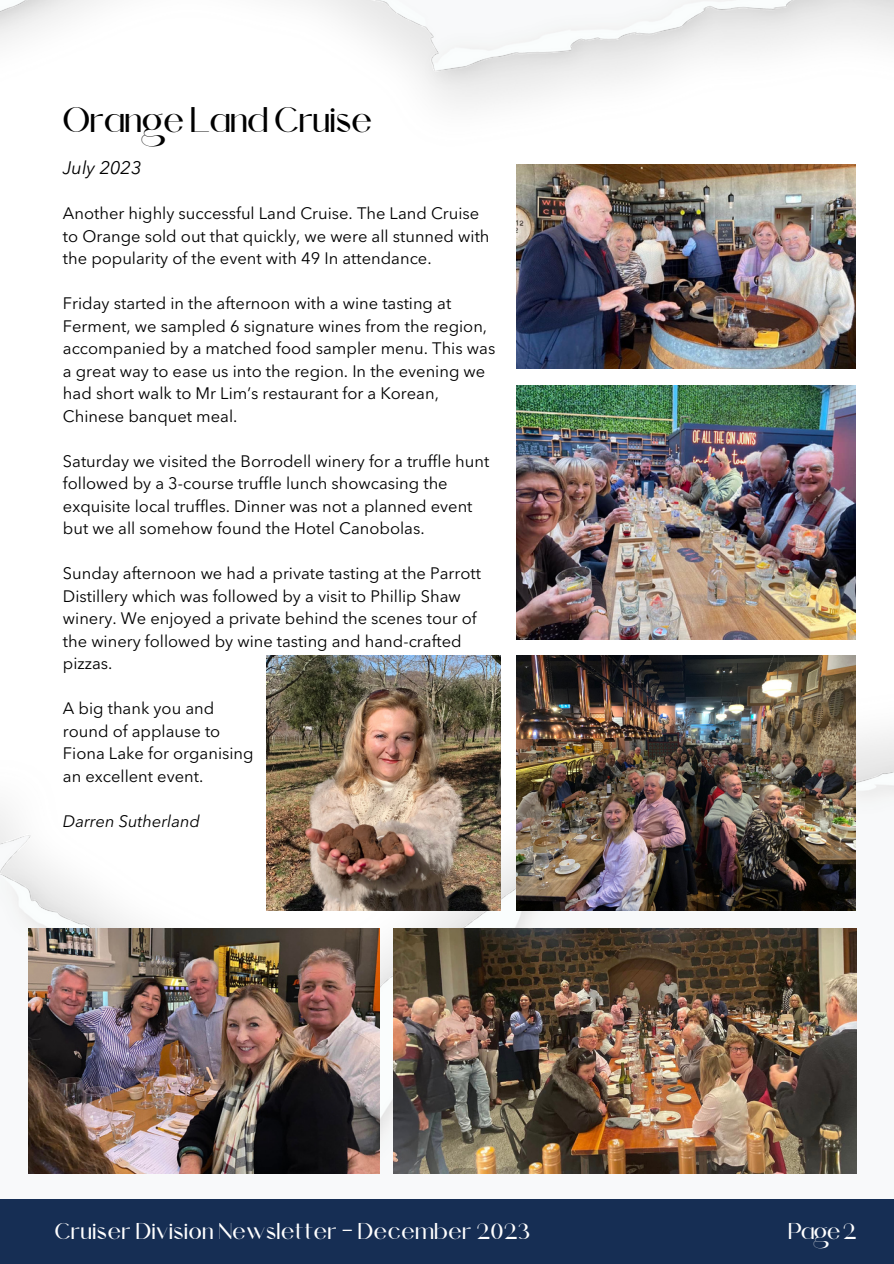
<style>
.page{position:relative;width:894px;height:1264px;background:#fff}
.page>*{position:absolute;margin:0;border:0;box-sizing:border-box;transform-origin:0 0}
.t1{font:21px "Alokary";letter-spacing:.05em;color:#000}
.t2{font:italic 18px "Avenir Next LT Pro";color:#000}
.t3{font:16.5px/22.5px "Avenir Next LT Pro";color:#000}
.t4{font:italic 16.5px "Avenir Next LT Pro";color:#000}
.t5{font:13.5px "Alokary";letter-spacing:.1em;color:#fff}
</style>
<div class="page">
<img style="left:0;top:0;width:893px;height:1174px">
<div style="left:0;top:1199px;width:893px;height:64px;background:#162e54"></div>
<img style="left:516px;top:385px;width:339px;height:254px">
<img style="left:393px;top:928px;width:462px;height:245px">
<img style="left:266px;top:656px;width:234px;height:254px">
<img style="left:516px;top:164px;width:339px;height:205px">
<img style="left:516px;top:656px;width:339px;height:254px">
<img style="left:29px;top:928px;width:351px;height:245px">
<h2 class="t1" style="left:63px;top:112px;width:309px">Orange Land Cruise</h2>
<p class="t2" style="left:63px;top:160px;width:80px">July 2023</p>
<p class="t3" style="left:63px;top:203px;width:428px">Another highly successful Land Cruise. The Land Cruise to Orange sold out that quickly, we were all stunned with the popularity of the event with 49 In attendance.</p>
<p class="t3" style="left:63px;top:293px;width:434px">Friday started in the afternoon with a wine tasting at Ferment, we sampled 6 signature wines from the region, accompanied by a matched food sampler menu. This was a great way to ease us into the region. In the evening we had short walk to Mr Lim’s restaurant for a Korean, Chinese banquet meal.</p>
<p class="t3" style="left:63px;top:451px;width:427px">Saturday we visited the Borrodell winery for a truffle hunt followed by a 3-course truffle lunch showcasing the exquisite local truffles. Dinner was not a planned event but we all somehow found the Hotel Canobolas.</p>
<p class="t3" style="left:63px;top:563px;width:419px">Sunday afternoon we had a private tasting at the Parrott Distillery which was followed by a visit to Phillip Shaw winery. We enjoyed a private behind the scenes tour of the winery followed by wine tasting and hand-crafted pizzas.</p>
<p class="t3" style="left:63px;top:698px;width:192px">A big thank you and round of applause to<br>Fiona Lake for organising an excellent event.</p>
<p class="t4" style="left:63px;top:814px;width:138px">Darren Sutherland</p>
<p class="t5" style="left:55px;top:1226px;width:476px">Cruiser Division Newsletter - December 2023</p>
<h2 class="t5" style="left:788px;top:1226px;width:69px">Page 2</h2>
</div>
